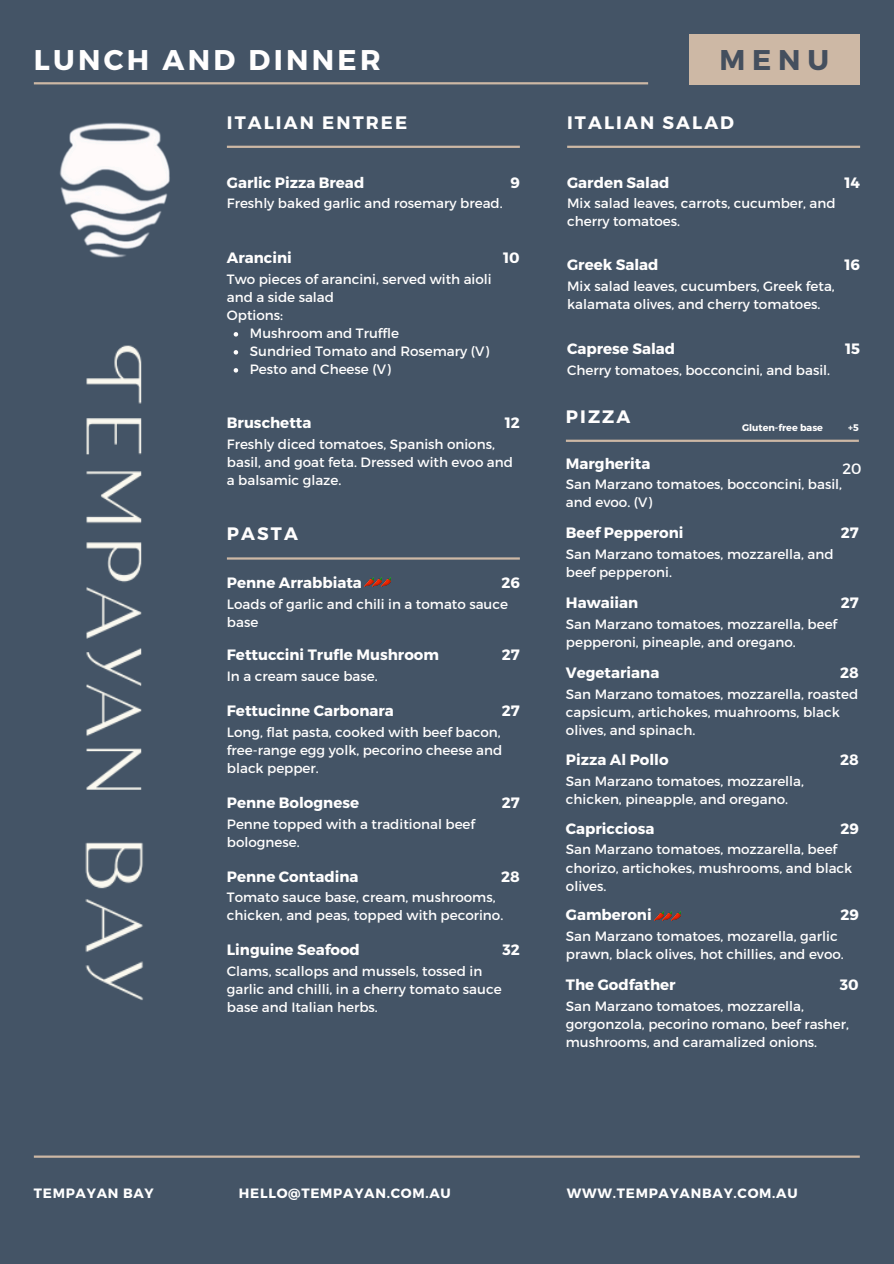
<style>
.page{position:relative;width:894px;height:1264px;background:#fff}
.page>*{position:absolute;margin:0;border:0;box-sizing:border-box;transform-origin:0 0}
.t1{font:700 28.5px "Montserrat";letter-spacing:.115em;color:#fffefe}
.t2{font:700 28.5px "Montserrat";color:#444f5e}
.t3{font:700 18px "Montserrat";letter-spacing:.115em;color:#fffefe}
.t4{font:700 15px "Montserrat";color:#fffefe}
.t5{font:15px "Montserrat";color:#fffefe}
.t6{font:13.5px/18px "Montserrat";color:#fffefe}
.t7{font:700 13.5px "Montserrat";letter-spacing:.055em;color:#fff}
.t8{font:700 9.6px "Montserrat";color:#fffefe}
</style>
<div class="page">
<div style="left:0;top:0;width:893px;height:1263px;background:#445466"></div>
<hr style="left:34px;top:1155px;width:825px;height:2px;background:#cdb8a5">
<hr style="left:34px;top:82px;width:614px;height:2px;background:#cdb8a5">
<div style="left:688px;top:34px;width:171px;height:50px;background:#cdb8a5"></div>
<img style="left:59px;top:122px;width:111px;height:136px">
<img style="left:85px;top:842px;width:58px;height:159px">
<img style="left:86px;top:345px;width:56px;height:445px">
<hr style="left:227px;top:146px;width:292px;height:2px;background:#cdb8a5">
<svg style="left:233px;top:332px;width:5px;height:4px"></svg>
<svg style="left:233px;top:350px;width:5px;height:4px"></svg>
<svg style="left:233px;top:368px;width:5px;height:4px"></svg>
<hr style="left:567px;top:146px;width:292px;height:2px;background:#cdb8a5">
<hr style="left:565px;top:439px;width:293px;height:3px;background:#cdb8a5">
<hr style="left:227px;top:557px;width:292px;height:2px;background:#cdb8a5">
<svg style="left:364px;top:578px;width:26px;height:8px"></svg>
<svg style="left:654px;top:911px;width:26px;height:9px"></svg>
<h5 class="t1" style="left:34px;top:41px;width:348px">LUNCH AND DINNER</h5>
<p class="t3" style="left:227px;top:111px;width:182px">ITALIAN ENTREE</p>
<p class="t4" style="left:227px;top:172px;width:139px">Garlic Pizza Bread</p>
<p class="t6" style="left:227px;top:194px;width:277px">Freshly baked garlic and rosemary bread.</p>
<h2 class="t4" style="left:510px;top:172px;width:11px">9</h2>
<h4 class="t4" style="left:227px;top:248px;width:66px">Arancini</h4>
<p class="t6" style="left:227px;top:269px;width:266px">Two pieces of arancini, served with aioli and a side salad<br>Options:</p>
<h5 class="t6" style="left:250px;top:323px;width:151px">Mushroom and Truffle</h5>
<h4 class="t6" style="left:250px;top:341px;width:241px">Sundried Tomato and Rosemary (V)</h4>
<p class="t6" style="left:250px;top:359px;width:142px">Pesto and Cheese (V)</p>
<h5 class="t4" style="left:503px;top:248px;width:18px">10</h5>
<p class="t4" style="left:227px;top:413px;width:86px">Bruschetta</p>
<p class="t6" style="left:227px;top:434px;width:287px">Freshly diced tomatoes, Spanish onions, basil, and goat feta. Dressed with evoo and a balsamic glaze.</p>
<p class="t4" style="left:504px;top:413px;width:17px">12</p>
<h5 class="t3" style="left:227px;top:522px;width:72px">PASTA</h5>
<p class="t4" style="left:227px;top:572px;width:136px">Penne Arrabbiata</p>
<p class="t4" style="left:501px;top:572px;width:20px">26</p>
<h4 class="t6" style="left:227px;top:594px;width:282px">Loads of garlic and chili in a tomato sauce base</h4>
<h5 class="t4" style="left:227px;top:645px;width:213px">Fettuccini Trufle Mushroom</h5>
<h2 class="t6" style="left:227px;top:667px;width:152px">In a cream sauce base.</h2>
<p class="t4" style="left:502px;top:645px;width:19px">27</p>
<p class="t4" style="left:227px;top:701px;width:168px">Fettucinne Carbonara</p>
<h4 class="t6" style="left:227px;top:722px;width:277px">Long, flat pasta, cooked with beef bacon, free-range egg yolk, pecorino cheese and black pepper.</h4>
<p class="t4" style="left:502px;top:701px;width:19px">27</p>
<h5 class="t4" style="left:227px;top:793px;width:134px">Penne Bolognese</h5>
<h4 class="t6" style="left:227px;top:814px;width:250px">Penne topped with a traditional beef bolognese.</h4>
<p class="t4" style="left:502px;top:793px;width:19px">27</p>
<h5 class="t4" style="left:227px;top:866px;width:133px">Penne Contadina</h5>
<h4 class="t6" style="left:227px;top:888px;width:278px">Tomato sauce base, cream, mushrooms, chicken, and peas, topped with pecorino.</h4>
<p class="t4" style="left:501px;top:866px;width:20px">28</p>
<h5 class="t4" style="left:227px;top:939px;width:134px">Linguine Seafood</h5>
<h4 class="t6" style="left:227px;top:961px;width:276px">Clams, scallops and mussels, tossed in garlic and chilli, in a cherry tomato sauce base and Italian herbs.</h4>
<p class="t4" style="left:502px;top:939px;width:19px">32</p>
<h4 class="t2" style="left:719px;top:41px;width:111px">MENU</h4>
<h4 class="t3" style="left:567px;top:111px;width:168px">ITALIAN SALAD</h4>
<p class="t4" style="left:567px;top:172px;width:104px">Garden Salad</p>
<h5 class="t6" style="left:567px;top:194px;width:270px">Mix salad leaves, carrots, cucumber, and cherry tomatoes.</h5>
<h2 class="t4" style="left:844px;top:172px;width:17px">14</h2>
<h4 class="t4" style="left:567px;top:255px;width:93px">Greek Salad</h4>
<p class="t6" style="left:567px;top:276px;width:269px">Mix salad leaves, cucumbers, Greek feta, kalamata olives, and cherry tomatoes.</p>
<p class="t4" style="left:844px;top:255px;width:17px">16</p>
<p class="t4" style="left:567px;top:339px;width:110px">Caprese Salad</p>
<p class="t6" style="left:567px;top:360px;width:264px">Cherry tomatoes, bocconcini, and basil.</p>
<h5 class="t4" style="left:844px;top:339px;width:17px">15</h5>
<h4 class="t3" style="left:565px;top:404px;width:66px">PIZZA</h4>
<p class="t4" style="left:565px;top:453px;width:86px">Margherita</p>
<h5 class="t6" style="left:565px;top:475px;width:277px">San Marzano tomatoes, bocconcini, basil, and evoo. (V)</h5>
<h4 class="t4" style="left:565px;top:523px;width:119px">Beef Pepperoni</h4>
<p class="t6" style="left:565px;top:545px;width:269px">San Marzano tomatoes, mozzarella, and beef pepperoni.</p>
<h5 class="t8" style="left:741px;top:421px;width:82px">Gluten-free base</h5>
<h4 class="t8" style="left:848px;top:421px;width:12px">+5</h4>
<h3 class="t5" style="left:842px;top:459px;width:21px">20</h3>
<h5 class="t4" style="left:840px;top:523px;width:19px">27</h5>
<h4 class="t4" style="left:565px;top:593px;width:74px">Hawaiian</h4>
<p class="t6" style="left:565px;top:614px;width:273px">San Marzano tomatoes, mozzarella, beef pepperoni, pineaple, and oregano.</p>
<h5 class="t4" style="left:840px;top:593px;width:19px">27</h5>
<p class="t4" style="left:565px;top:663px;width:95px">Vegetariana</p>
<p class="t6" style="left:565px;top:684px;width:294px">San Marzano tomatoes, mozzarella, roasted capsicum, artichokes, muahrooms, black olives, and spinach.</p>
<p class="t4" style="left:840px;top:663px;width:20px">28</p>
<h4 class="t4" style="left:565px;top:749px;width:104px">Pizza Al Pollo</h4>
<p class="t6" style="left:565px;top:771px;width:239px">San Marzano tomatoes, mozzarella, chicken, pineapple, and oregano.</p>
<h5 class="t4" style="left:840px;top:749px;width:20px">28</h5>
<h4 class="t4" style="left:565px;top:818px;width:90px">Capricciosa</h4>
<p class="t6" style="left:565px;top:840px;width:288px">San Marzano tomatoes, mozzarella, beef chorizo, artichokes, mushrooms, and black olives.</p>
<h5 class="t4" style="left:840px;top:818px;width:20px">29</h5>
<p class="t4" style="left:565px;top:905px;width:87px">Gamberoni</p>
<h5 class="t6" style="left:565px;top:926px;width:279px">San Marzano tomatoes, mozarella, garlic prawn, black olives, hot chillies, and evoo.</h5>
<h4 class="t4" style="left:840px;top:905px;width:20px">29</h4>
<h2 class="t4" style="left:565px;top:975px;width:111px">The Godfather</h2>
<h4 class="t6" style="left:565px;top:996px;width:285px">San Marzano tomatoes, mozzarella, gorgonzola, pecorino romano, beef rasher, mushrooms, and caramalized onions.</h4>
<p class="t4" style="left:839px;top:975px;width:20px">30</p>
<h4 class="t7" style="left:34px;top:1184px;width:121px">TEMPAYAN BAY</h4>
<p class="t7" style="left:239px;top:1184px;width:213px">HELLO@TEMPAYAN.COM.AU</p>
<h5 class="t7" style="left:566px;top:1184px;width:232px">WWW.TEMPAYANBAY.COM.AU</h5>
</div>
